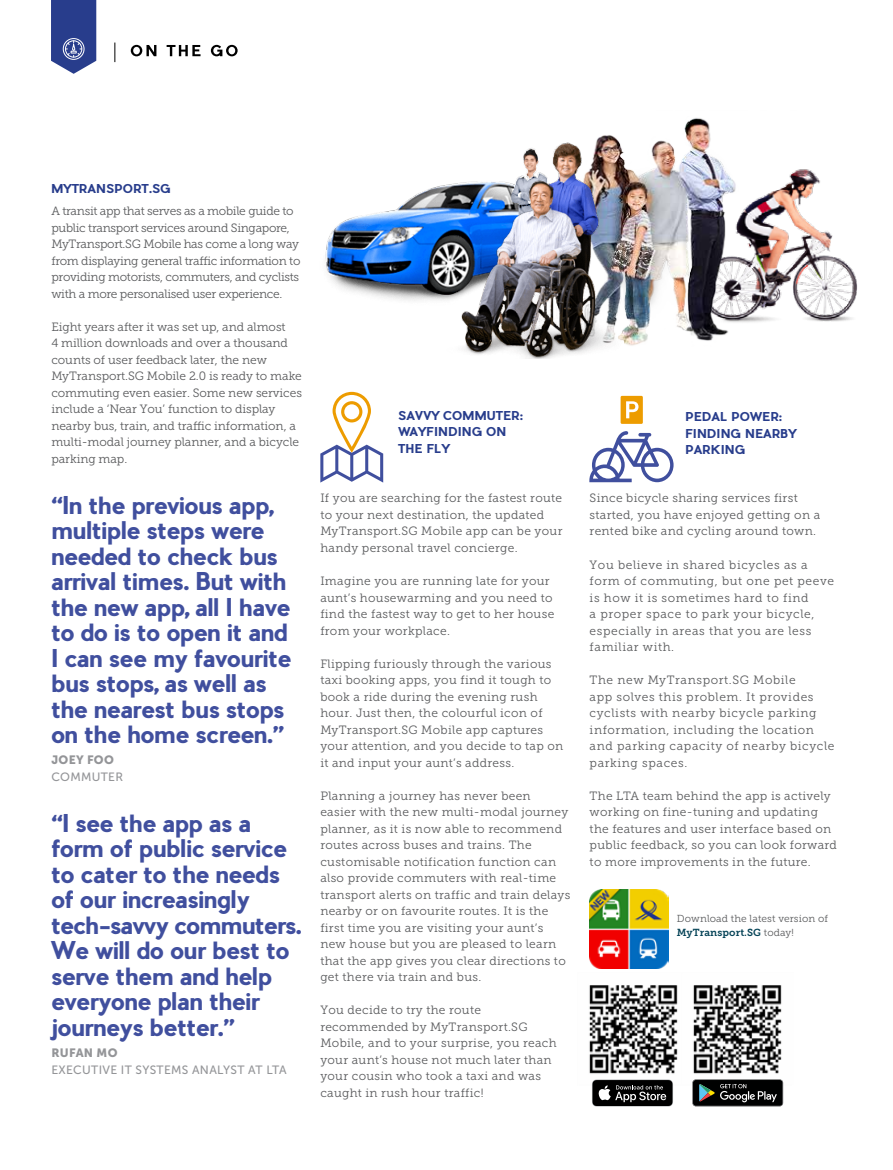
<style>
.page{position:relative;width:893px;height:1170px;background:#fff}
.page>*{position:absolute;margin:0;border:0;box-sizing:border-box;transform-origin:0 0}
.t1{font:700 24px/25.5px "Pier Sans";letter-spacing:-.025em;color:#404f9e}
.t2{font:12px/16.5px "Museo Slab 300";letter-spacing:.025em;color:#58595b}
.t3{font:12px/16.5px "Museo Slab 300";letter-spacing:.05em;color:#58595b}
.t4{font:12px/16.5px "Museo Slab 300";letter-spacing:-.005em;color:#58595b}
.t5{font:12px/16.5px "Museo Slab 300";letter-spacing:-.025em;color:#58595b}
.t6{font:700 12px/16.5px "Pier Sans";letter-spacing:.01em;color:#283d8c}
.t7{font:12px "Museo Sans 500";letter-spacing:.025em;color:#949598}
.t8{font:12px "Museo Sans 900";letter-spacing:.025em;color:#949598}
.t9{font:10.2px "Museo Slab 300";letter-spacing:.01em;color:#58595b}
.t10{font:10.2px "Museo Slab 700";letter-spacing:.01em;color:#054357}
.s1{font-family:"Museo Slab 300";color:#58595b}
</style>
<div class="page">
<svg style="left:114px;top:43px;width:1px;height:19px"></svg>
<svg style="left:131px;top:45px;width:25px;height:11px"></svg>
<svg style="left:167px;top:45px;width:34px;height:11px"></svg>
<svg style="left:211px;top:45px;width:27px;height:11px"></svg>
<svg style="left:51px;top:0;width:45px;height:74px;background:#45579b"></svg>
<img style="left:796px;top:169px;width:62px;height:153px">
<img style="left:325px;top:206px;width:75px;height:93px">
<img style="left:596px;top:118px;width:200px;height:228px">
<img style="left:400px;top:141px;width:230px;height:217px">
<svg style="left:589px;top:431px;width:85px;height:51px"></svg>
<svg style="left:320px;top:392px;width:63px;height:90px"></svg>
<svg style="left:621px;top:396px;width:22px;height:28px"></svg>
<img style="left:589px;top:985px;width:89px;height:89px">
<svg style="left:592px;top:1079px;width:81px;height:27px;background:#333"></svg>
<img style="left:693px;top:985px;width:91px;height:100px">
<svg style="left:692px;top:1079px;width:91px;height:27px;background:#292c2b"></svg>
<img style="left:590px;top:889px;width:78px;height:79px">
<p class="t6" style="left:51px;top:180px;width:121px">MYTRANSPORT.SG</p>
<p class="t5" style="left:51px;top:203px;width:251px">A transit app that serves as a mobile guide to public transport services around Singapore, MyTransport.SG Mobile has come a long way from displaying general traffic information to providing motorists, commuters, and cyclists with a more personalised user experience.</p>
<p class="t4" style="left:51px;top:318px;width:252px">Eight years after it was set up, and almost<br>4 million downloads and over a thousand counts of user feedback later, the new MyTransport.SG Mobile 2.0 is ready to make commuting even easier. Some new services include a ‘Near You’ function to display nearby bus, train, and traffic information, a multi-modal journey planner, and a bicycle parking map.</p>
<h1 class="t1" style="left:51px;top:492px;width:242px">“In the previous app, multiple steps were needed to check bus arrival times. But with the new app, all I have to do is to open it and<br>I can see my favourite bus stops, as well as the nearest bus stops on the home screen.”</h1>
<p class="t8" style="left:51px;top:753px;width:64px">JOEY FOO</p>
<p class="t7" style="left:51px;top:770px;width:73px">COMMUTER</p>
<h1 class="t1" style="left:51px;top:810px;width:252px">“I see the app as a form of public service to cater to the needs of our increasingly tech-savvy commuters.<br>We will do our best to serve them and help everyone plan their journeys better.”</h1>
<p class="t8" style="left:51px;top:1045px;width:68px">RUFAN MO</p>
<p class="t7" style="left:51px;top:1062px;width:237px">EXECUTIVE IT SYSTEMS ANALYST AT LTA</p>
<p class="t6" style="left:399px;top:407px;width:126px">SAVVY COMMUTER:<br>WAYFINDING ON<br>THE FLY</p>
<p class="t6" style="left:685px;top:408px;width:113px">PEDAL POWER:<br>FINDING NEARBY<br>PARKING</p>
<p class="t2" style="left:590px;top:490px;width:232px">Since bicycle sharing services first started, you have enjoyed getting on a rented bike and cycling around town.</p>
<p class="t3" style="left:590px;top:556px;width:246px">You believe in shared bicycles as a form of commuting, but one pet peeve is how it is sometimes hard to find<br>a proper space to park your bicycle, especially in areas that you are less familiar with.</p>
<p class="t3" style="left:590px;top:671px;width:246px">The new MyTransport.SG Mobile<br>app solves this problem. It provides cyclists with nearby bicycle parking information, including the location and parking capacity of nearby bicycle parking spaces.</p>
<p class="t2" style="left:590px;top:787px;width:249px">The LTA team behind the app is actively working on fine-tuning and updating the features and user interface based on public feedback, so you can look forward to more improvements in the future.</p>
<p class="t2" style="left:320px;top:490px;width:244px">If you are searching for the fastest route to your next destination, the updated MyTransport.SG Mobile app can be your handy personal travel concierge.</p>
<p class="t2" style="left:320px;top:572px;width:235px">Imagine you are running late for your aunt’s housewarming and you need to find the fastest way to get to her house from your workplace.</p>
<p class="t2" style="left:320px;top:655px;width:244px">Flipping furiously through the various taxi booking apps, you find it tough to book a ride during the evening rush hour. Just then, the colourful icon of MyTransport.SG Mobile app captures your attention, and you decide to tap on it and input your aunt’s address.</p>
<p class="t2" style="left:320px;top:787px;width:251px">Planning a journey has never been<br>easier with the new multi-modal journey planner, as it is now able to recommend routes across buses and trains. The customisable notification function can also provide commuters with real-time transport alerts on traffic and train delays nearby or on favourite routes. It is the first time you are visiting your aunt’s new house but you are pleased to learn that the app gives you clear directions to get there via train and bus.</p>
<p class="t2" style="left:320px;top:1001px;width:238px">You decide to try the route recommended by MyTransport.SG<br>Mobile, and to your surprise, you reach your aunt’s house not much later than your cousin who took a taxi and was caught in rush hour traffic!</p>
<p class="t9" style="left:677px;top:913px;width:153px">Download the latest version of</p>
<p class="t10" style="left:677px;top:926px;width:118px">MyTransport.SG <span class="s1">today!</span></p>
</div>
